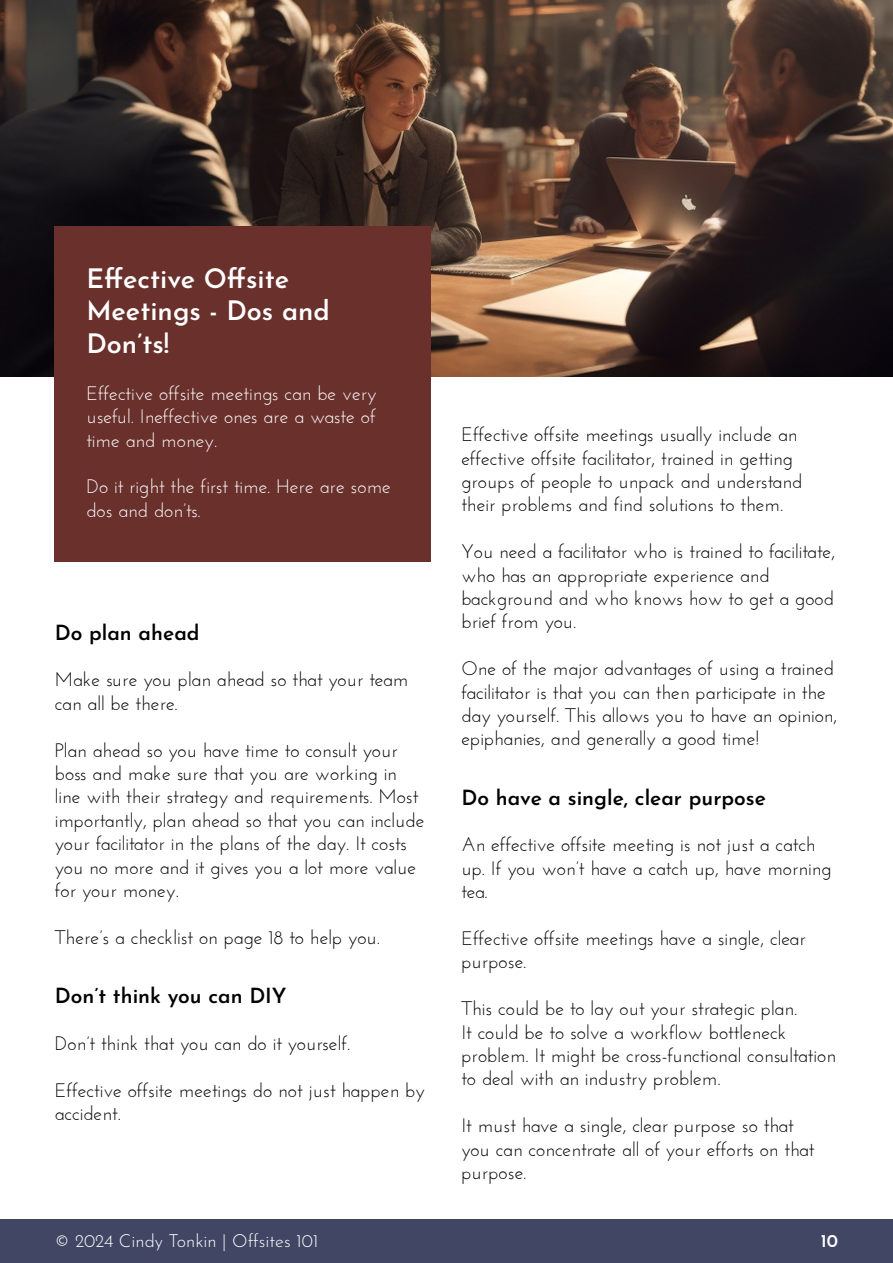
<style>
.page{position:relative;width:893px;height:1263px;background:#fff}
.page>*{position:absolute;margin:0;border:0;box-sizing:border-box;transform-origin:0 0}
.t1{font:600 27px/32.4px "Josefin Sans";color:#fff}
.t2{font:600 21px "Josefin Sans";color:#000}
.t3{font:19.5px/23.4px "Josefin Sans";color:#000}
.t4{font:19.5px/23.4px "Josefin Sans";color:#fff;text-align:justify}
.t5{font:300 18px "Josefin Sans";color:#fff}
.t6{font:600 18px "Josefin Sans";color:#fff}
</style>
<div class="page">
<div style="left:0;top:1219px;width:893px;height:44px;background:#404664"></div>
<img style="left:0;top:0;width:893px;height:376px">
<div style="left:54px;top:226px;width:377px;height:335px;background:#69302c"></div>
<h1 class="t1" style="left:86px;top:260px;width:245px">Effective Offsite<br>Meetings - Dos and<br>Don’ts!</h1>
<p class="t4" style="left:86px;top:381px;width:292px">Effective offsite meetings can be very useful. Ineffective ones are a waste of time and money.</p>
<p class="t4" style="left:86px;top:475px;width:306px">Do it right the first time. Here are some dos and don’ts.</p>
<p class="t2" style="left:55px;top:617px;width:146px">Do plan ahead</p>
<p class="t3" style="left:55px;top:668px;width:355px">Make sure you plan ahead so that your team can all be there.</p>
<p class="t3" style="left:55px;top:738px;width:371px">Plan ahead so you have time to consult your boss and make sure that you are working in line with their strategy and requirements. Most importantly, plan ahead so that you can include your facilitator in the plans of the day. It costs you no more and it gives you a lot more value for your money.</p>
<p class="t3" style="left:55px;top:925px;width:327px">There’s a checklist on page 18 to help you.</p>
<p class="t2" style="left:55px;top:980px;width:233px">Don’t think you can DIY</p>
<p class="t3" style="left:55px;top:1031px;width:297px">Don’t think that you can do it yourself.</p>
<p class="t3" style="left:55px;top:1078px;width:372px">Effective offsite meetings do not just happen by accident.</p>
<p class="t3" style="left:461px;top:422px;width:342px">Effective offsite meetings usually include an effective offsite facilitator, trained in getting groups of people to unpack and understand their problems and find solutions to them.</p>
<p class="t3" style="left:461px;top:539px;width:375px">You need a facilitator who is trained to facilitate, who has an appropriate experience and background and who knows how to get a good brief from you.</p>
<p class="t3" style="left:461px;top:656px;width:378px">One of the major advantages of using a trained facilitator is that you can then participate in the day yourself. This allows you to have an opinion, epiphanies, and generally a good time!</p>
<p class="t2" style="left:461px;top:782px;width:306px">Do have a single, clear purpose</p>
<p class="t3" style="left:461px;top:833px;width:372px">An effective offsite meeting is not just a catch up. If you won’t have a catch up, have morning tea.</p>
<p class="t3" style="left:461px;top:926px;width:346px">Effective offsite meetings have a single, clear purpose.</p>
<p class="t3" style="left:461px;top:997px;width:376px">This could be to lay out your strategic plan.<br>It could be to solve a workflow bottleneck problem. It might be cross-functional consultation to deal with an industry problem.</p>
<p class="t3" style="left:461px;top:1114px;width:355px">It must have a single, clear purpose so that you can concentrate all of your efforts on that purpose.</p>
<p class="t5" style="left:55px;top:1227px;width:265px">© 2024 Cindy Tonkin | Offsites 101</p>
<p class="t6" style="left:821px;top:1227px;width:19px">10</p>
</div>
